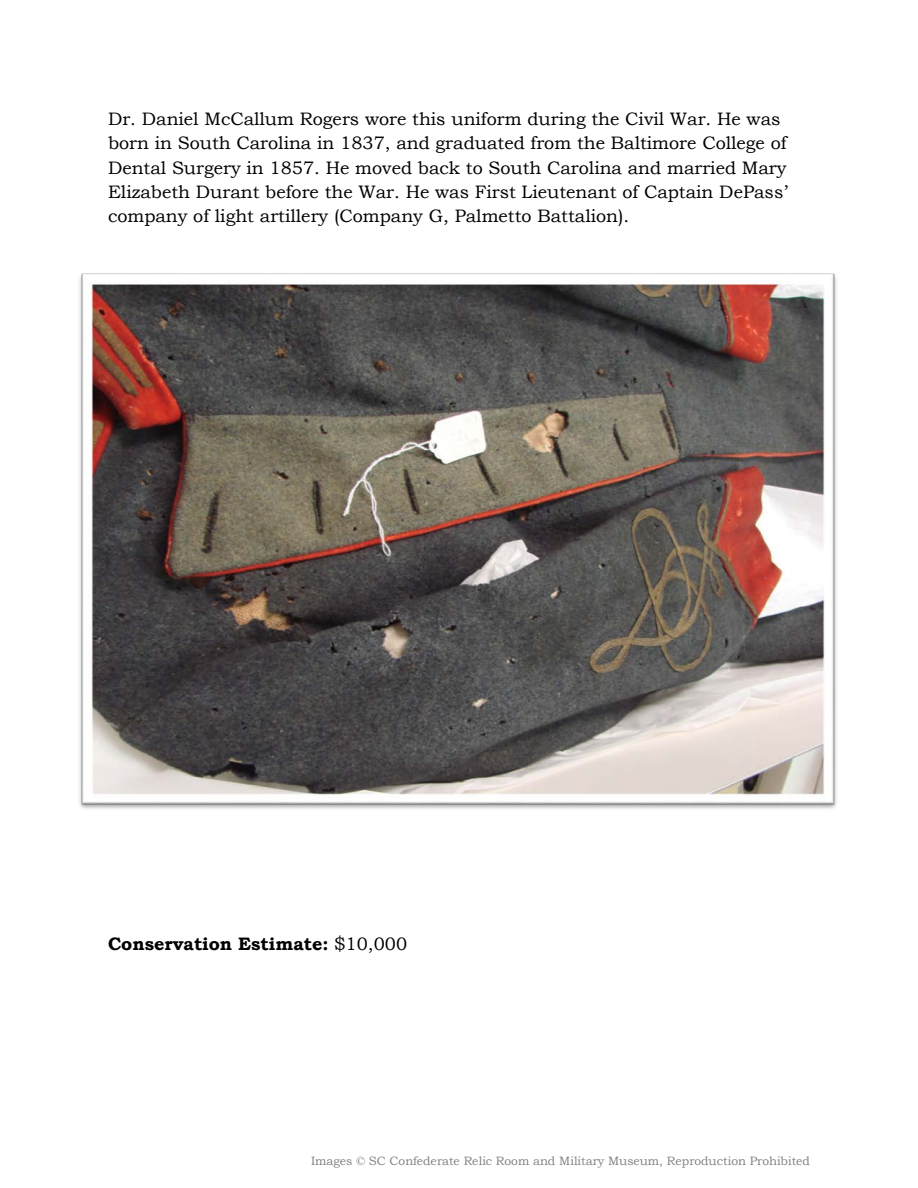
<style>
.page{position:relative;width:918px;height:1188px;background:#fff}
.page>*{position:absolute;margin:0;border:0;box-sizing:border-box;transform-origin:0 0}
.t1{font:18px/24.3px "Bookman Old Style";color:#000}
.t2{font:700 18px "Bookman Old Style";color:#000}
.t3{font:12px "Bookman Old Style";color:#818181}
.s1{font-weight:400}
</style>
<div class="page">
<img style="left:79px;top:273px;width:758px;height:536px">
<p class="t1" style="left:108px;top:107px;width:681px">Dr. Daniel McCallum Rogers wore this uniform during the Civil War. He was born in South Carolina in 1837, and graduated from the Baltimore College of Dental Surgery in 1857. He moved back to South Carolina and married Mary Elizabeth Durant before the War. He was First Lieutenant of Captain DePass’ company of light artillery (Company G, Palmetto Battalion).</p>
<p class="t2" style="left:108px;top:930px;width:301px">Conservation Estimate: <span class="s1">$10,000</span></p>
<p class="t3" style="left:311px;top:1153px;width:501px">Images © SC Confederate Relic Room and Military Museum, Reproduction Prohibited</p>
</div>
